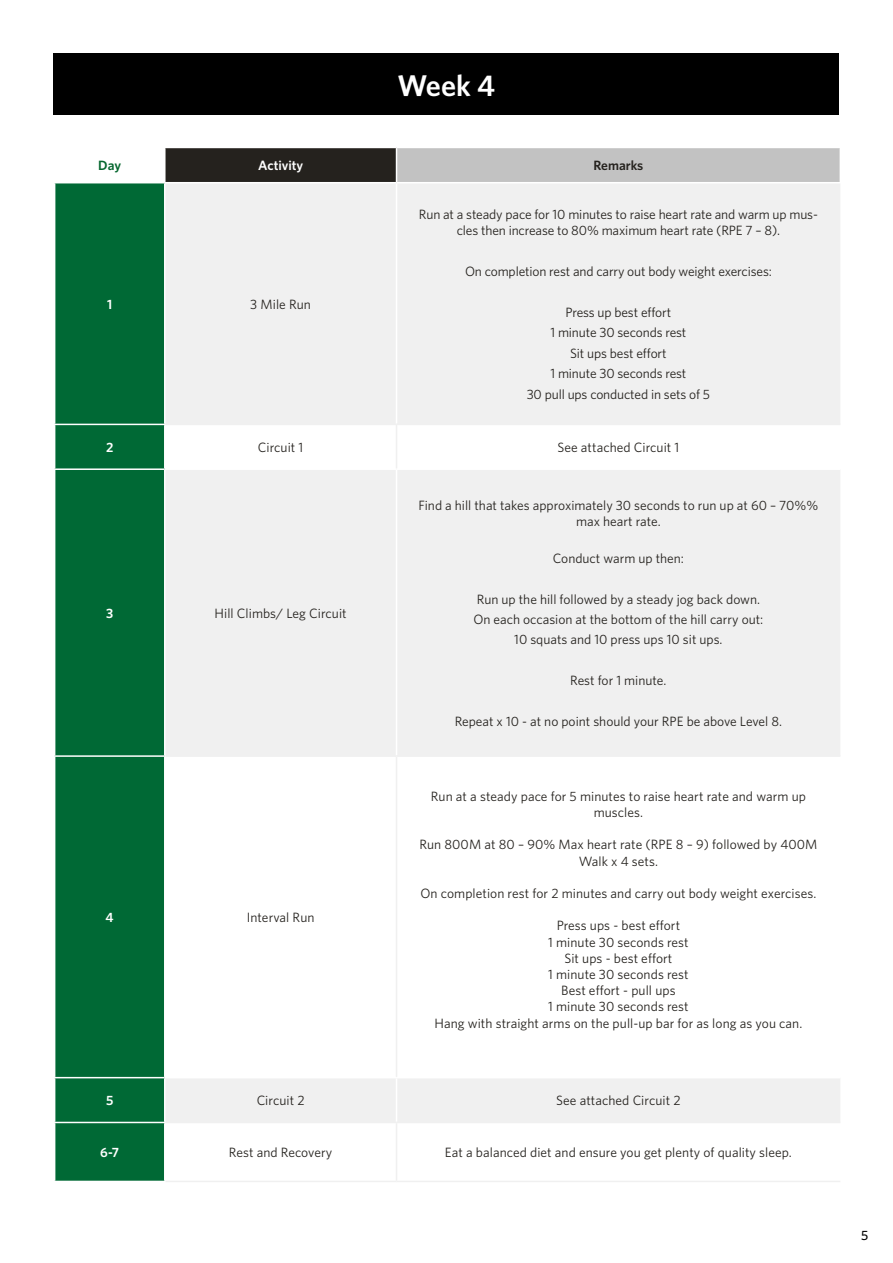
<style>
.page{position:relative;width:893px;height:1263px;background:#fff}
.page>*{position:absolute;margin:0;border:0;box-sizing:border-box;transform-origin:0 0}
.t1{font:600 30px "Whitney";color:#fff}
.t2{font:13.5px/16.2px "Whitney";color:#25221e;text-align:center}
.t3{font:600 13.5px "Whitney";color:#fff}
.t4{font:600 13.5px "Whitney";color:#25221e}
.t5{font:600 13.5px "Whitney";color:#06672f}
.t6{font:500 13.5px "Whitney";color:#000}
</style>
<div class="page">
<div style="left:54px;top:53px;width:785px;height:62px;background:#000"></div>
<div style="left:165px;top:147px;width:231px;height:36px;background:#25221e"></div>
<div style="left:396px;top:147px;width:444px;height:36px;background:#c2c2c2"></div>
<div style="left:55px;top:183px;width:109px;height:998px;background:#006935"></div>
<div style="left:166px;top:184px;width:674px;height:240px;background:#f0f0f0"></div>
<svg style="left:166px;top:470px;width:674px;height:652px;fill:#f0f0f0"></svg>
<hr style="left:165px;top:147px;width:231px;height:1px;background:#fff">
<hr style="left:165px;top:182px;width:231px;height:1px;background:#fff">
<hr style="left:54px;top:424px;width:112px;height:1px;background:#fff">
<hr style="left:54px;top:468px;width:111px;height:2px;background:#fff">
<hr style="left:54px;top:755px;width:112px;height:2px;background:#fff">
<hr style="left:54px;top:1077px;width:111px;height:1px;background:#fff">
<hr style="left:54px;top:1122px;width:112px;height:1px;background:#fff">
<hr style="left:165px;top:1077px;width:231px;height:1px;background:#fff">
<hr style="left:396px;top:147px;width:445px;height:1px;background:#fff">
<hr style="left:396px;top:148px;width:1px;height:34px;background:#fff">
<hr style="left:396px;top:182px;width:445px;height:1px;background:#fff">
<hr style="left:166px;top:424px;width:230px;height:1px;background:#f0f0f0">
<hr style="left:166px;top:755px;width:230px;height:2px;background:#f0f0f0">
<hr style="left:166px;top:1122px;width:230px;height:1px;background:#f0f0f0">
<hr style="left:396px;top:183px;width:1px;height:241px;background:#fff">
<hr style="left:396px;top:470px;width:1px;height:285px;background:#fff">
<hr style="left:396px;top:1077px;width:444px;height:1px;background:#fff">
<hr style="left:396px;top:1078px;width:1px;height:44px;background:#fff">
<hr style="left:396px;top:425px;width:1px;height:43px;background:#f0f0f0">
<hr style="left:396px;top:757px;width:1px;height:320px;background:#f0f0f0">
<hr style="left:396px;top:1122px;width:444px;height:1px;background:#f0f0f0">
<hr style="left:396px;top:1123px;width:1px;height:58px;background:#f0f0f0">
<hr style="left:396px;top:424px;width:444px;height:1px;background:#f0f0f0">
<hr style="left:396px;top:755px;width:444px;height:2px;background:#f0f0f0">
<hr style="left:164px;top:148px;width:2px;height:34px;background:#fff">
<hr style="left:166px;top:1181px;width:230px;height:1px;background:#f0f0f0">
<hr style="left:396px;top:1181px;width:444px;height:1px;background:#f0f0f0">
<h1 class="t1" style="left:398px;top:65px;width:99px">Week 4</h1>
<p class="t5" style="left:98px;top:157px;width:24px">Day</p>
<p class="t3" style="left:258px;top:157px;width:46px">Activity</p>
<p class="t4" style="left:593px;top:157px;width:51px">Remarks</p>
<p class="t3" style="left:107px;top:295px;width:7px">1</p>
<p class="t2" style="left:250px;top:295px;width:62px">3 Mile Run</p>
<p class="t2" style="left:419px;top:206px;width:401px">Run at a steady pace for 10 minutes to raise heart rate and warm up mus&shy;cles then increase to 80% maximum heart rate (RPE 7 – 8).</p>
<p class="t2" style="left:465px;top:263px;width:308px">On completion rest and carry out body weight exercises:</p>
<p class="t2" style="left:527px;top:301px;width:185px;line-height:20.4px">Press up best effort<br>1 minute 30 seconds rest<br>Sit ups best effort<br>1 minute 30 seconds rest<br>30 pull ups conducted in sets of 5</p>
<p class="t3" style="left:106px;top:438px;width:9px">2</p>
<p class="t2" style="left:258px;top:439px;width:47px">Circuit 1</p>
<p class="t2" style="left:557px;top:439px;width:123px">See attached Circuit 1</p>
<p class="t3" style="left:106px;top:604px;width:9px">3</p>
<p class="t2" style="left:215px;top:605px;width:134px">Hill Climbs/ Leg Circuit</p>
<p class="t3" style="left:106px;top:908px;width:10px">4</p>
<p class="t2" style="left:247px;top:909px;width:69px">Interval Run</p>
<p class="t2" style="left:419px;top:497px;width:401px">Find a hill that takes approximately 30 seconds to run up at 60 – 70%% max heart rate.</p>
<p class="t2" style="left:553px;top:549px;width:133px">Conduct warm up then:</p>
<p class="t2" style="left:473px;top:588px;width:291px;line-height:20.4px">Run up the hill followed by a steady jog back down.<br>On each occasion at the bottom of the hill carry out:<br>10 squats and 10 press ups 10 sit ups.</p>
<p class="t2" style="left:570px;top:672px;width:98px">Rest for 1 minute.</p>
<p class="t2" style="left:455px;top:713px;width:329px">Repeat x 10 - at no point should your RPE be above Level 8.</p>
<p class="t2" style="left:431px;top:788px;width:377px">Run at a steady pace for 5 minutes to raise heart rate and warm up muscles.</p>
<p class="t2" style="left:419px;top:836px;width:400px">Run 800M at 80 – 90% Max heart rate (RPE 8 – 9) followed by 400M<br>Walk x 4 sets.</p>
<p class="t2" style="left:420px;top:885px;width:397px">On completion rest for 2 minutes and carry out body weight exercises.</p>
<p class="t2" style="left:434px;top:917px;width:369px">Press ups - best effort<br>1 minute 30 seconds rest<br>Sit ups - best effort<br>1 minute 30 seconds rest<br>Best effort - pull ups<br>1 minute 30 seconds rest<br>Hang with straight arms on the pull-up bar for as long as you can.</p>
<p class="t3" style="left:106px;top:1092px;width:9px">5</p>
<p class="t2" style="left:257px;top:1092px;width:49px">Circuit 2</p>
<p class="t2" style="left:556px;top:1092px;width:126px">See attached Circuit 2</p>
<p class="t3" style="left:100px;top:1144px;width:20px">6-7</p>
<p class="t2" style="left:229px;top:1144px;width:105px">Rest and Recovery</p>
<p class="t2" style="left:445px;top:1144px;width:348px">Eat a balanced diet and ensure you get plenty of quality sleep.</p>
<p class="t6" style="left:861px;top:1227px;width:9px">5</p>
</div>
